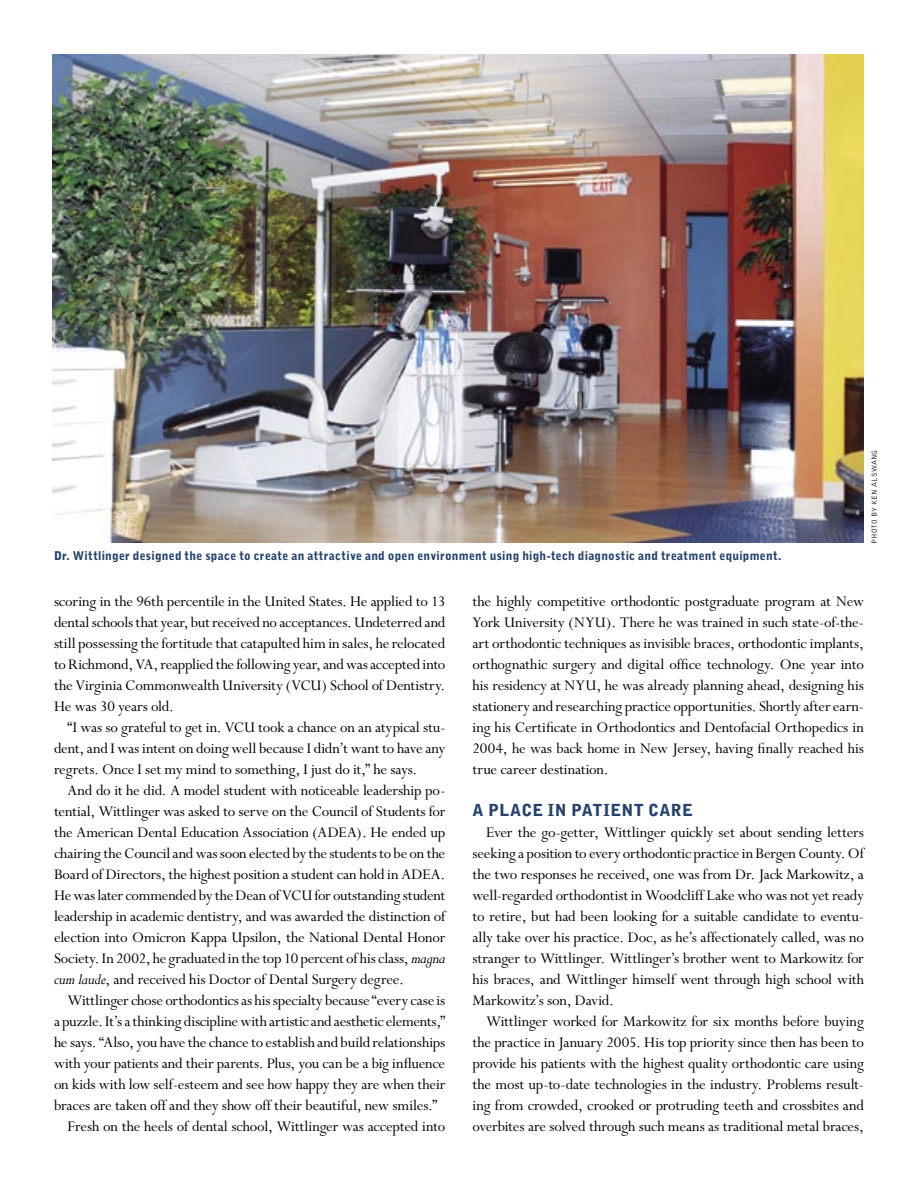
<style>
.page{position:relative;width:918px;height:1188px;background:#fff}
.page>*{position:absolute;margin:0;border:0;box-sizing:border-box;transform-origin:0 0}
.Text{font:16.5px/21px "Perpetua";letter-spacing:-.01em;color:#000;text-align:justify}
.Article_Subheads{font:900 16.5px "Bell Gothic";letter-spacing:.015em;color:#24426b}
.t1{font:900 12px "Bell Gothic";letter-spacing:.02em;color:#24426b}
.Photo_Credit{font:300 7.5px "Bell Gothic";letter-spacing:.015em;color:#000}
.s1{font-style:italic}
</style>
<div class="page">
<img style="left:53px;top:54px;width:811px;height:488px">
<p class="t1" style="left:54px;top:548px;width:729px">Dr. Wittlinger designed the space to create an attractive and open environment using high-tech diagnostic and treatment equipment.</p>
<p class="Photo_Credit" style="left:870px;top:544px;width:96px;rotate:-90deg">PHOTO BY KEN ALSWANG</p>
<p class="Text" style="left:54px;top:591px;width:393px">scoring in the 96th percentile in the United States. He applied to 13 dental schools that year, but received no acceptances. Undeterred and still possessing the fortitude that catapulted him in sales, he relocated to Richmond, VA, reapplied the following year, and was accepted into the Virginia Commonwealth University (VCU) School of Dentistry.<br>He was 30 years old.</p>
<p class="Text" style="left:54px;top:717px;width:393px;text-indent:14px">“I was so grateful to get in. VCU took a chance on an atypical stu&shy;dent, and I was intent on doing well because I didn’t want to have any regrets. Once I set my mind to something, I just do it,” he says.</p>
<p class="Text" style="left:54px;top:780px;width:393px;text-indent:14px">And do it he did. A model student with noticeable leadership po&shy;tential, Wittlinger was asked to serve on the Council of Students for the American Dental Education Association (ADEA). He ended up chairing the Council and was soon elected by the students to be on the Board of Directors, the highest position a student can hold in ADEA.<br>He was later commended by the Dean of VCU for outstanding student leadership in academic dentistry, and was awarded the distinction of election into Omicron Kappa Upsilon, the National Dental Honor Society. In 2002, he graduated in the top 10 percent of his class, <span class="s1">magna cum laude</span>, and received his Doctor of Dental Surgery degree.</p>
<p class="Text" style="left:54px;top:990px;width:393px;text-indent:14px">Wittlinger chose orthodontics as his specialty because “every case is a puzzle. It’s a thinking discipline with artistic and aesthetic elements,” he says. “Also, you have the chance to establish and build relationships with your patients and their parents. Plus, you can be a big influence on kids with low self-esteem and see how happy they are when their braces are taken off and they show off their beautiful, new smiles.”</p>
<p class="Text" style="left:68px;top:1116px;width:379px">Fresh on the heels of dental school, Wittlinger was accepted into</p>
<p class="Text" style="left:472px;top:591px;width:393px">the highly competitive orthodontic postgraduate program at New York University (NYU). There he was trained in such state-of-the&shy;art orthodontic techniques as invisible braces, orthodontic implants, orthognathic surgery and digital office technology. One year into his residency at NYU, he was already planning ahead, designing his stationery and researching practice opportunities. Shortly after earn&shy;ing his Certificate in Orthodontics and Dentofacial Orthopedics in 2004, he was back home in New Jersey, having finally reached his true career destination.</p>
<p class="Article_Subheads" style="left:472px;top:800px;width:222px">A PLACE IN PATIENT CARE</p>
<p class="Text" style="left:472px;top:822px;width:393px;text-indent:14px">Ever the go-getter, Wittlinger quickly set about sending letters seeking a position to every orthodontic practice in Bergen County. Of the two responses he received, one was from Dr. Jack Markowitz, a well-regarded orthodontist in Woodcliff Lake who was not yet ready to retire, but had been looking for a suitable candidate to eventu&shy;ally take over his practice. Doc, as he’s affectionately called, was no stranger to Wittlinger. Wittlinger’s brother went to Markowitz for his braces, and Wittlinger himself went through high school with Markowitz’s son, David.</p>
<p class="Text" style="left:472px;top:1011px;width:393px;text-indent:14px">Wittlinger worked for Markowitz for six months before buying the practice in January 2005. His top priority since then has been to provide his patients with the highest quality orthodontic care using the most up-to-date technologies in the industry. Problems result&shy;ing from crowded, crooked or protruding teeth and crossbites and overbites are solved through such means as traditional metal braces,</p>
</div>
